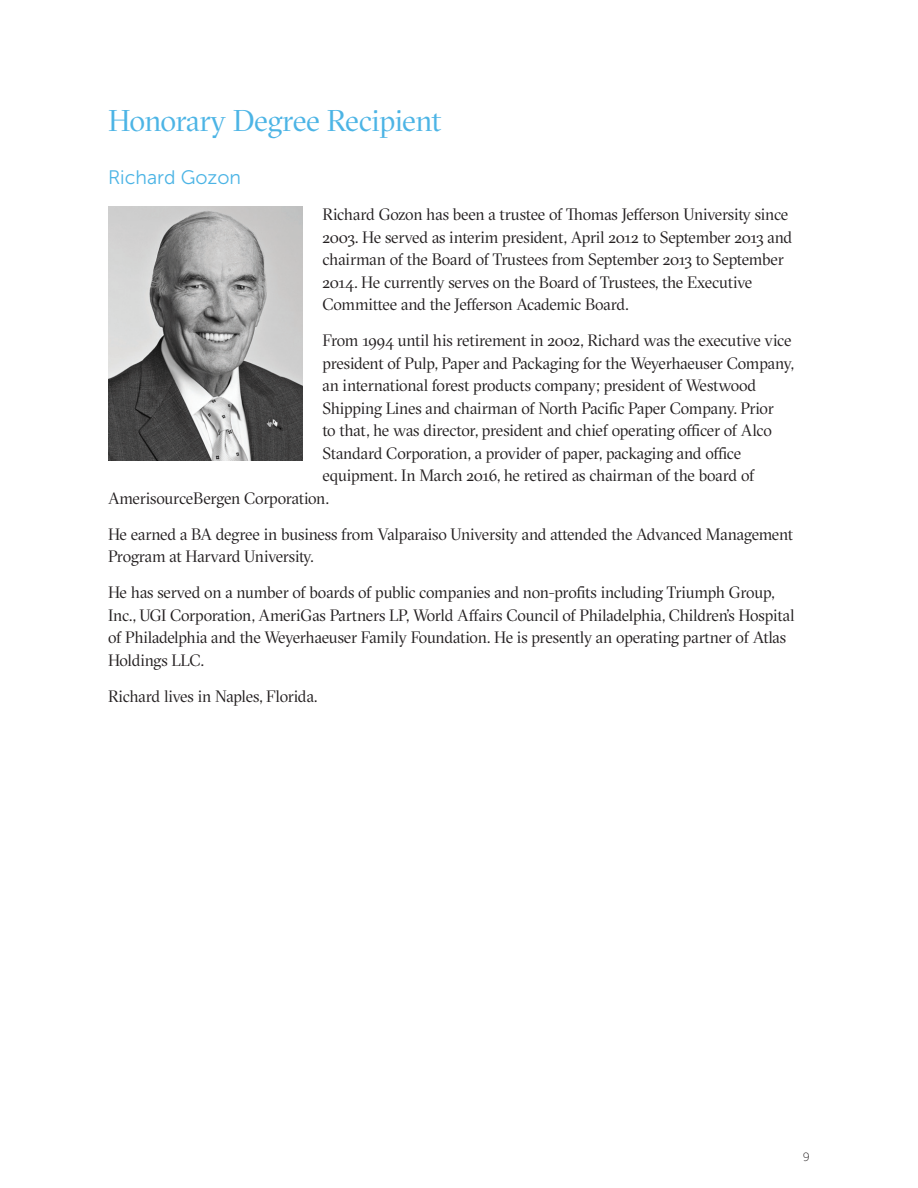
<style>
.page{position:relative;width:918px;height:1188px;background:#fff}
.page>*{position:absolute;margin:0;border:0;box-sizing:border-box;transform-origin:0 0}
.Program{font:30px "GT Sectra Fine";letter-spacing:-.02em;color:#4cb4e5}
.Sub_Head{font:19.5px "Museo Sans 300";color:#4cb4e5}
.Body{font:16.5px/22.5px "GT Sectra Fine";letter-spacing:-.015em;color:#231f20}
.t1{font:12px "Museo Sans 100";color:#231f20}
</style>
<div class="page">
<img style="left:108px;top:206px;width:194px;height:254px">
<p class="Program" style="left:108px;top:103px;width:335px">Honorary Degree Recipient</p>
<p class="Sub_Head" style="left:108px;top:167px;width:135px">Richard Gozon</p>
<p class="Body" style="left:322px;top:203px;width:471px">Richard Gozon has been a trustee of Thomas Jefferson University since 2003. He served as interim president, April 2012 to September 2013 and chairman of the Board of Trustees from September 2013 to September 2014. He currently serves on the Board of Trustees, the Executive Committee and the Jefferson Academic Board.</p>
<p class="Body" style="left:322px;top:329px;width:471px">From 1994 until his retirement in 2002, Richard was the executive vice</p>
<p class="Body" style="left:322px;top:352px;width:473px">president of Pulp, Paper and Packaging for the Weyerhaeuser Company,</p>
<p class="Body" style="left:322px;top:374px;width:436px">an international forest products company; president of Westwood</p>
<p class="Body" style="left:322px;top:397px;width:453px">Shipping Lines and chairman of North Pacific Paper Company. Prior</p>
<p class="Body" style="left:322px;top:419px;width:451px">to that, he was director, president and chief operating officer of Alco</p>
<p class="Body" style="left:322px;top:442px;width:420px">Standard Corporation, a provider of paper, packaging and office</p>
<p class="Body" style="left:322px;top:464px;width:433px">equipment. In March 2016, he retired as chairman of the board of</p>
<p class="Body" style="left:108px;top:487px;width:222px">AmerisourceBergen Corporation.</p>
<p class="Body" style="left:108px;top:523px;width:687px">He earned a BA degree in business from Valparaiso University and attended the Advanced Management<br>Program at Harvard University.</p>
<p class="Body" style="left:108px;top:581px;width:688px">He has served on a number of boards of public companies and non-profits including Triumph Group, Inc., UGI Corporation, AmeriGas Partners LP, World Affairs Council of Philadelphia, Children’s Hospital of Philadelphia and the Weyerhaeuser Family Foundation. He is presently an operating partner of Atlas Holdings LLC.</p>
<p class="Body" style="left:108px;top:685px;width:211px">Richard lives in Naples, Florida.</p>
<p class="t1" style="left:803px;top:1151px;width:9px">9</p>
</div>
